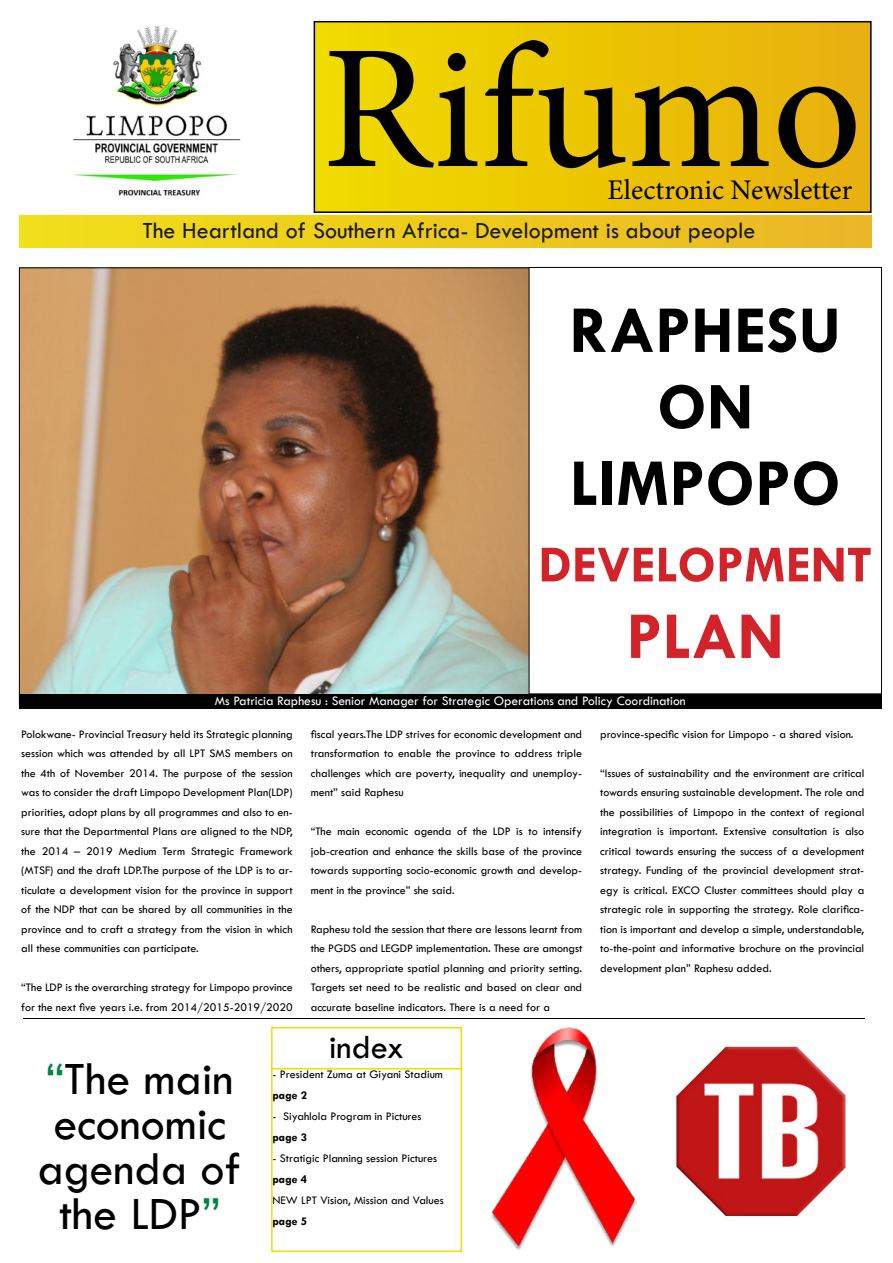
<style>
.page{position:relative;width:893px;height:1263px;background:#fff}
.page>*{position:absolute;margin:0;border:0;box-sizing:border-box;transform-origin:0 0}
.t1{font:177px "Minion Pro";color:#000}
.t2{font:700 67.5px/76.5px "Tw Cen";color:#000;text-align:center}
.t3{font:700 67.5px "Tw Cen";color:#d2232a}
.t4{font:700 52.5px "Tw Cen";color:#d2232a}
.t5{font:48px/45px "Tw Cen";color:#000;text-align:center}
.t6{font:34.5px "Tw Cen";color:#000}
.t7{font:28.5px "Minion Pro";color:#000}
.t8{font:24px "Tw Cen";color:#000}
.t9{font:13.5px "Tw Cen";color:#fff}
.t10{font:12px/19.5px "Tw Cen";color:#000;text-align:justify}
.t11{font:700 12px "Tw Cen";color:#000}
.s1{color:#008643}
</style>
<div class="page">
<div style="left:271px;top:1061px;width:191px;height:191px;border:2px solid #f0de00"></div>
<div style="left:272px;top:1028px;width:189px;height:41px;background:#fff"></div>
<div style="left:271px;top:1027px;width:191px;height:42px;border:2px solid #f0de00"></div>
<hr style="left:23px;top:1019px;width:841px;height:1px;background:#000">
<div style="left:20px;top:215px;width:852px;height:33px;background:linear-gradient(to right,#f1df16,#eab725)"></div>
<div style="left:314px;top:22px;width:557px;height:190px;background:linear-gradient(to right,#f0dc00,#e8af0d)"></div>
<div style="left:314px;top:21px;width:558px;height:192px;border:2px solid #000"></div>
<img style="left:72px;top:26px;width:169px;height:170px">
<img style="left:21px;top:269px;width:508px;height:425px">
<img style="left:491px;top:1027px;width:146px;height:223px">
<img style="left:674px;top:1046px;width:172px;height:170px">
<div style="left:529px;top:267px;width:353px;height:427px;border:1px solid #000"></div>
<div style="left:19px;top:694px;width:863px;height:15px;background:#000"></div>
<h1 class="t1" style="left:322px;top:-9px;width:542px">Rifumo</h1>
<h3 class="t7" style="left:608px;top:171px;width:246px">Electronic Newsletter</h3>
<h3 class="t8" style="left:143px;top:216px;width:614px">The Heartland of Southern Africa- Development is about people</h3>
<h2 class="t2" style="left:569px;top:291px;width:273px">RAPHESU<br>ON<br>LIMPOPO</h2>
<h3 class="t4" style="left:538px;top:533px;width:335px">DEVELOPMENT</h3>
<h2 class="t3" style="left:626px;top:596px;width:159px">PLAN</h2>
<p class="t9" style="left:215px;top:693px;width:473px">Ms Patricia Raphesu : Senior Manager for Strategic Operations and Policy Coordination</p>
<p class="t10" style="left:21px;top:724px;width:273px">Polokwane- Provincial Treasury held its Strategic planning session which was attended by all LPT SMS members on the 4th of November 2014. The purpose of the session was to consider the draft Limpopo Development Plan(LDP) priorities, adopt plans by all programmes and also to en&shy;sure that the Departmental Plans are aligned to the NDP, the 2014 – 2019 Medium Term Strategic Framework (MTSF) and the draft LDP.The purpose of the LDP is to ar&shy;ticulate a development vision for the province in support of the NDP that can be shared by all communities in the province and to craft a strategy from the vision in which all these communities can participate.</p>
<p class="t10" style="left:21px;top:977px;width:273px">“The LDP is the overarching strategy for Limpopo province for the next five years i.e. from 2014/2015-2019/2020</p>
<p class="t10" style="left:311px;top:724px;width:273px">fiscal years.The LDP strives for economic development and transformation to enable the province to address triple challenges which are poverty, inequality and unemploy&shy;ment” said Raphesu</p>
<p class="t10" style="left:311px;top:821px;width:273px">“The main economic agenda of the LDP is to intensify job-creation and enhance the skills base of the province towards supporting socio-economic growth and develop&shy;ment in the province” she said.</p>
<p class="t10" style="left:311px;top:919px;width:273px">Raphesu told the session that there are lessons learnt from the PGDS and LEGDP implementation. These are amongst others, appropriate spatial planning and priority setting.<br>Targets set need to be realistic and based on clear and accurate baseline indicators. There is a need for a</p>
<h3 class="t6" style="left:329px;top:1027px;width:77px">index</h3>
<h3 class="t5" style="left:37px;top:1056px;width:205px"><span class="s1">“</span>The main economic agenda of the LDP<span class="s1">”</span></h3>
<p class="t10" style="left:273px;top:1065px;width:172px">- President Zuma at Giyani Stadium</p>
<p class="t11" style="left:273px;top:1088px;width:36px">page 2</p>
<p class="t10" style="left:273px;top:1107px;width:150px">- Siyahlola Program in Pictures</p>
<p class="t11" style="left:273px;top:1130px;width:36px">page 3</p>
<p class="t10" style="left:273px;top:1149px;width:166px">- Stratigic Planning session Pictures</p>
<p class="t11" style="left:273px;top:1172px;width:36px">page 4</p>
<p class="t10" style="left:273px;top:1191px;width:173px">NEW LPT Vision, Mission and Values</p>
<p class="t11" style="left:273px;top:1214px;width:36px">page 5</p>
<p class="t10" style="left:600px;top:724px;width:255px">province-specific vision for Limpopo - a shared vision.</p>
<p class="t10" style="left:600px;top:763px;width:266px">“Issues of sustainability and the environment are critical towards ensuring sustainable development. The role and the possibilities of Limpopo in the context of regional integration is important. Extensive consultation is also critical towards ensuring the success of a development strategy. Funding of the provincial development strat&shy;egy is critical. EXCO Cluster committees should play a strategic role in supporting the strategy. Role clarifica&shy;tion is important and develop a simple, understandable, to-the-point and informative brochure on the provincial development plan” Raphesu added.</p>
</div>
